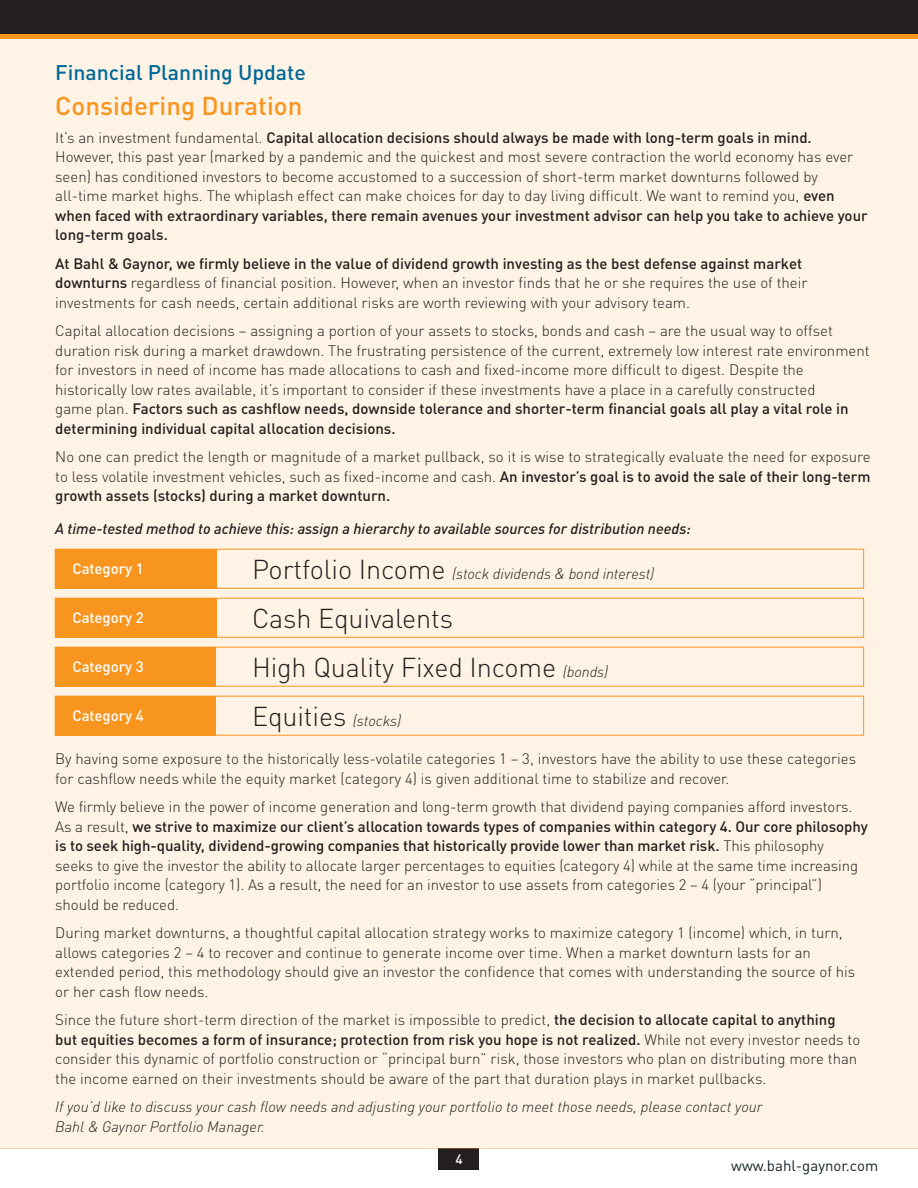
<style>
.page{position:relative;width:918px;height:1188px;background:#fff}
.page>*{position:absolute;margin:0;border:0;box-sizing:border-box;transform-origin:0 0}
.t1{font:300 27px/49.1px "DIN Pro";letter-spacing:-.005em;color:#231f20}
.t2{font:500 25.5px "DIN Pro";color:#f7951f}
.t3{font:500 21px "DIN Pro";color:#006999}
.t4{font:300 15px/19.5px "DIN Pro";color:#231f20}
.t5{font:italic 300 15px/19.5px "DIN";color:#231f20}
.t6{font:italic 500 15px "DIN";color:#231f20}
.t7{font:500 15px "DIN Pro";letter-spacing:-.005em;color:#fff}
.t8{font:15px "DIN Pro";color:#17222a}
.t9{font:500 13.5px "DIN Pro";color:#fff}
.s1{font-weight:500}
.s2{font-family:"DIN Pro";font-style:normal;font-size:27px}
.s3{font-family:"DIN";font-style:italic;font-size:15px}
</style>
<div class="page">
<div style="left:439px;top:1148px;width:40px;height:22px;background:#231f20"></div>
<hr style="left:0;top:1148px;width:918px;height:1px;background:#f7951f">
<div style="left:0;top:0;width:918px;height:38px;background:#231f20"></div>
<div style="left:0;top:34px;width:918px;height:5px;background:#f7951f"></div>
<div style="left:0;top:39px;width:918px;height:1109px;background:#fef3e4"></div>
<div style="left:55px;top:549px;width:162px;height:39px;background:#f7951f"></div>
<div style="left:55px;top:598px;width:161px;height:39px;background:#f7951f"></div>
<div style="left:55px;top:647px;width:161px;height:39px;background:#f7951f"></div>
<div style="left:55px;top:696px;width:161px;height:39px;background:#f7951f"></div>
<div style="left:55px;top:549px;width:809px;height:40px;border:1px solid #f7951f"></div>
<div style="left:55px;top:598px;width:809px;height:40px;border:1px solid #f7951f"></div>
<div style="left:55px;top:647px;width:809px;height:40px;border:1px solid #f7951f"></div>
<div style="left:55px;top:696px;width:809px;height:40px;border:1px solid #f7951f"></div>
<h3 class="t3" style="left:55px;top:59px;width:252px">Financial Planning Update</h3>
<h2 class="t2" style="left:55px;top:88px;width:249px">Considering Duration</h2>
<p class="t4" style="left:55px;top:127px;width:814px">It’s an investment fundamental. <span class="s1">Capital allocation decisions should always be made with long-term goals in mind.<br></span>However, this past year (marked by a pandemic and the quickest and most severe contraction the world economy has ever seen) has conditioned investors to become accustomed to a succession of short-term market downturns followed by all-time market highs. The whiplash effect can make choices for day to day living difficult. We want to remind you, <span class="s1">even when faced with extraordinary variables, there remain avenues your investment advisor can help you take to achieve your long-term goals.</span></p>
<p class="t4" style="left:55px;top:253px;width:754px"><span class="s1">At Bahl &amp; Gaynor, we firmly believe in the value of dividend growth investing as the best defense against market downturns</span> regardless of financial position. However, when an investor finds that he or she requires the use of their investments for cash needs, certain additional risks are worth reviewing with your advisory team.</p>
<p class="t4" style="left:55px;top:320px;width:816px">Capital allocation decisions – assigning a portion of your assets to stocks, bonds and cash – are the usual way to offset duration risk during a market drawdown. The frustrating persistence of the current, extremely low interest rate environment for investors in need of income has made allocations to cash and fixed-income more difficult to digest. Despite the historically low rates available, it’s important to consider if these investments have a place in a carefully constructed<br>game plan. <span class="s1">Factors such as cashflow needs, downside tolerance and shorter-term financial goals all play a vital role in determining individual capital allocation decisions.</span></p>
<p class="t4" style="left:55px;top:446px;width:817px;text-align:justify">No one can predict the length or magnitude of a market pullback, so it is wise to strategically evaluate the need for exposure to less volatile investment vehicles, such as fixed-income and cash. <span class="s1">An investor’s goal is to avoid the sale of their long-term growth assets (stocks) during a market downturn.</span></p>
<p class="t6" style="left:55px;top:519px;width:637px">A time-tested method to achieve this: assign a hierarchy to available sources for distribution needs:</p>
<p class="t7" style="left:72px;top:559px;width:73px">Category 1</p>
<p class="t7" style="left:72px;top:608px;width:73px">Category 2</p>
<p class="t7" style="left:72px;top:657px;width:73px">Category 3</p>
<p class="t7" style="left:72px;top:706px;width:73px">Category 4</p>
<p class="t5" style="left:252px;top:564px;width:404px"><span class="s2">Portfolio Income</span> (stock dividends &amp; bond interest)</p>
<h1 class="t1" style="left:252px;top:592px;width:358px">Cash Equivalents<br>High Quality Fixed Income <span class="s3">(bonds)<br></span>Equities <span class="s3">(stocks)</span></h1>
<p class="t4" style="left:55px;top:749px;width:802px">By having some exposure to the historically less-volatile categories 1 – 3, investors have the ability to use these categories for cashflow needs while the equity market (category 4) is given additional time to stabilize and recover.</p>
<p class="t4" style="left:55px;top:797px;width:814px">We firmly believe in the power of income generation and long-term growth that dividend paying companies afford investors.<br>As a result, <span class="s1">we strive to maximize our client’s allocation towards types of companies within category 4. Our core philosophy is to seek high-quality, dividend-growing companies that historically provide lower than market risk.</span> This philosophy<br>seeks to give the investor the ability to allocate larger percentages to equities (category 4) while at the same time increasing portfolio income (category 1). As a result, the need for an investor to use assets from categories 2 – 4 (your “principal”) should be reduced.</p>
<p class="t4" style="left:55px;top:923px;width:802px">During market downturns, a thoughtful capital allocation strategy works to maximize category 1 (income) which, in turn, allows categories 2 – 4 to recover and continue to generate income over time. When a market downturn lasts for an extended period, this methodology should give an investor the confidence that comes with understanding the source of his or her cash flow needs.</p>
<p class="t4" style="left:55px;top:1010px;width:807px">Since the future short-term direction of the market is impossible to predict, <span class="s1">the decision to allocate capital to anything but equities becomes a form of insurance; protection from risk you hope is not realized.</span> While not every investor needs to consider this dynamic of portfolio construction or “principal burn” risk, those investors who plan on distributing more than the income earned on their investments should be aware of the part that duration plays in market pullbacks.</p>
<p class="t5" style="left:55px;top:1097px;width:709px">If you’d like to discuss your cash flow needs and adjusting your portfolio to meet those needs, please contact your<br>Bahl &amp; Gaynor Portfolio Manager.</p>
<p class="t9" style="left:455px;top:1150px;width:9px">4</p>
<p class="t8" style="left:731px;top:1155px;width:149px">www.bahl-gaynor.com</p>
</div>
